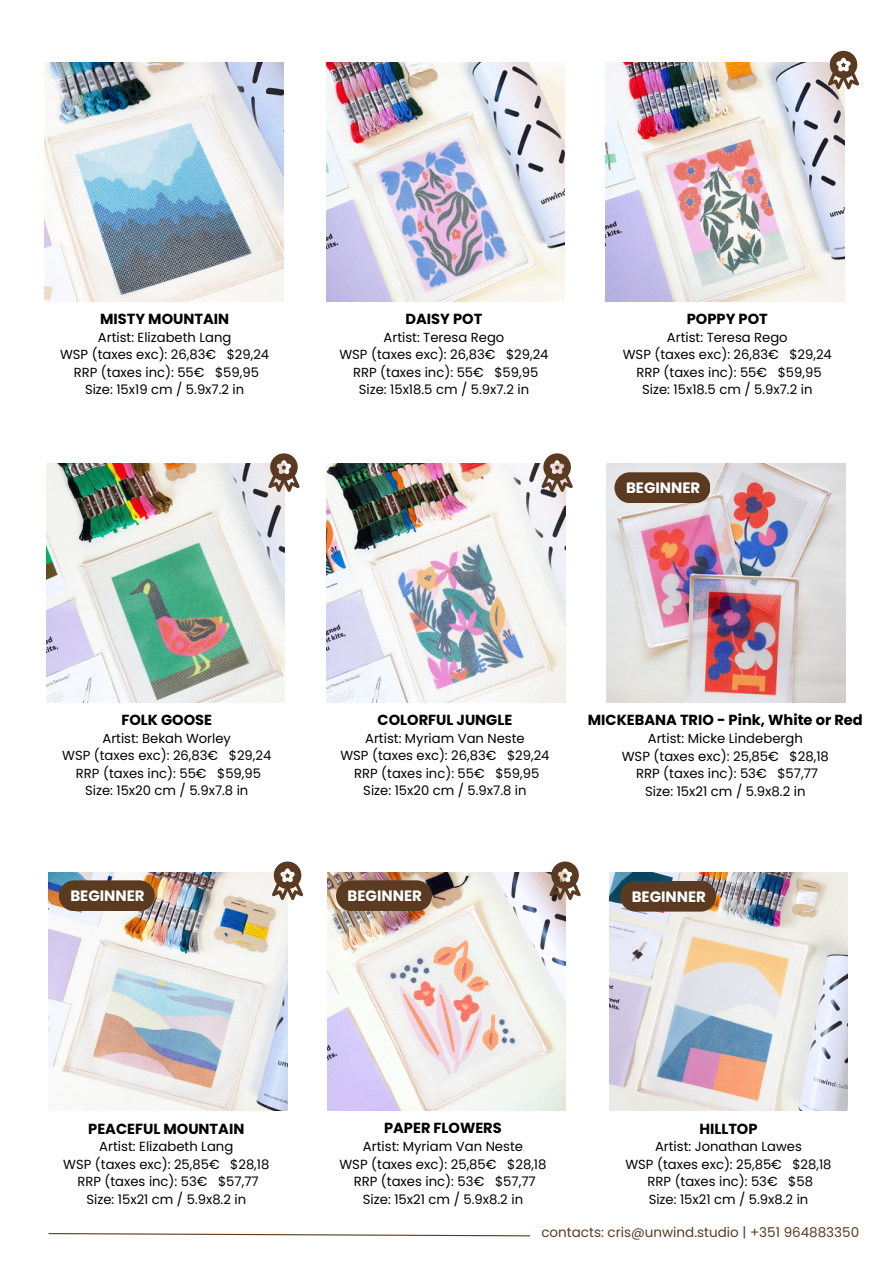
<style>
.page{position:relative;width:893px;height:1264px;background:#fff}
.page>*{position:absolute;margin:0;border:0;box-sizing:border-box;transform-origin:0 0}
.t1{font:700 15px "Poppins";color:#fff}
.t2{font:700 14.55px "Poppins";color:#000}
.t3{font:13.5px "Poppins";color:#5a3b21}
.t4{font:13.2px "Poppins";color:#000}
</style>
<div class="page">
<img style="left:45px;top:63px;width:238px;height:238px">
<img style="left:326px;top:63px;width:239px;height:238px">
<img style="left:606px;top:63px;width:238px;height:238px">
<img style="left:46px;top:463px;width:239px;height:239px">
<img style="left:327px;top:463px;width:238px;height:239px">
<svg style="left:827px;top:51px;width:32px;height:38px"></svg>
<svg style="left:48px;top:1233px;width:482px;height:3px"></svg>
<img style="left:607px;top:463px;width:238px;height:239px">
<img style="left:49px;top:872px;width:238px;height:238px">
<svg style="left:272px;top:861px;width:31px;height:38px"></svg>
<img style="left:327px;top:872px;width:239px;height:238px">
<svg style="left:549px;top:861px;width:31px;height:38px"></svg>
<img style="left:609px;top:872px;width:238px;height:238px">
<svg style="left:268px;top:453px;width:31px;height:38px"></svg>
<svg style="left:541px;top:453px;width:31px;height:38px"></svg>
<svg style="left:620px;top:880px;width:96px;height:31px"></svg>
<svg style="left:336px;top:880px;width:96px;height:31px"></svg>
<svg style="left:614px;top:472px;width:96px;height:31px"></svg>
<svg style="left:59px;top:880px;width:96px;height:31px"></svg>
<p class="t2" style="left:100px;top:309px;width:130px">MISTY MOUNTAIN</p>
<p class="t4" style="left:98px;top:328px;width:135px">Artist: Elizabeth Lang</p>
<p class="t4" style="left:60px;top:345px;width:210px">WSP (taxes exc): 26,83€ $29,24</p>
<p class="t4" style="left:74px;top:363px;width:186px">RRP (taxes inc): 55€ $59,95</p>
<p class="t4" style="left:85px;top:380px;width:161px">Size: 15x19 cm / 5.9x7.2 in</p>
<p class="t2" style="left:405px;top:309px;width:78px">DAISY POT</p>
<p class="t4" style="left:383px;top:328px;width:122px">Artist: Teresa Rego</p>
<p class="t4" style="left:339px;top:345px;width:210px">WSP (taxes exc): 26,83€ $29,24</p>
<p class="t4" style="left:353px;top:363px;width:186px">RRP (taxes inc): 55€ $59,95</p>
<p class="t4" style="left:359px;top:380px;width:172px">Size: 15x18.5 cm / 5.9x7.2 in</p>
<p class="t2" style="left:686px;top:309px;width:82px">POPPY POT</p>
<p class="t4" style="left:667px;top:328px;width:122px">Artist: Teresa Rego</p>
<p class="t4" style="left:622px;top:345px;width:210px">WSP (taxes exc): 26,83€ $29,24</p>
<p class="t4" style="left:636px;top:363px;width:186px">RRP (taxes inc): 55€ $59,95</p>
<p class="t4" style="left:642px;top:380px;width:172px">Size: 15x18.5 cm / 5.9x7.2 in</p>
<p class="t1" style="left:626px;top:477px;width:76px">BEGINNER</p>
<p class="t2" style="left:121px;top:710px;width:92px">FOLK GOOSE</p>
<p class="t4" style="left:102px;top:729px;width:130px">Artist: Bekah Worley</p>
<p class="t4" style="left:62px;top:746px;width:210px">WSP (taxes exc): 26,83€ $29,24</p>
<p class="t4" style="left:76px;top:764px;width:186px">RRP (taxes inc): 55€ $59,95</p>
<p class="t4" style="left:85px;top:781px;width:165px">Size: 15x20 cm / 5.9x7.8 in</p>
<p class="t1" style="left:70px;top:885px;width:76px">BEGINNER</p>
<p class="t2" style="left:377px;top:710px;width:136px">COLORFUL JUNGLE</p>
<p class="t4" style="left:365px;top:729px;width:161px">Artist: Myriam Van Neste</p>
<p class="t4" style="left:340px;top:746px;width:210px">WSP (taxes exc): 26,83€ $29,24</p>
<p class="t4" style="left:354px;top:764px;width:186px">RRP (taxes inc): 55€ $59,95</p>
<p class="t4" style="left:363px;top:781px;width:165px">Size: 15x20 cm / 5.9x7.8 in</p>
<p class="t2" style="left:588px;top:710px;width:276px">MICKEBANA TRIO - Pink, White or Red</p>
<p class="t4" style="left:647px;top:729px;width:156px">Artist: Micke Lindebergh</p>
<p class="t4" style="left:621px;top:746px;width:209px">WSP (taxes exc): 25,85€ $28,18</p>
<p class="t4" style="left:636px;top:764px;width:183px">RRP (taxes inc): 53€ $57,77</p>
<p class="t4" style="left:645px;top:782px;width:162px">Size: 15x21 cm / 5.9x8.2 in</p>
<p class="t1" style="left:347px;top:885px;width:76px">BEGINNER</p>
<p class="t1" style="left:631px;top:885px;width:76px">BEGINNER</p>
<p class="t2" style="left:88px;top:1118px;width:157px">PEACEFUL MOUNTAIN</p>
<p class="t4" style="left:99px;top:1137px;width:135px">Artist: Elizabeth Lang</p>
<p class="t4" style="left:63px;top:1154px;width:208px">WSP (taxes exc): 25,85€ $28,18</p>
<p class="t4" style="left:77px;top:1172px;width:183px">RRP (taxes inc): 53€ $57,77</p>
<p class="t4" style="left:86px;top:1189px;width:161px">Size: 15x21 cm / 5.9x8.2 in</p>
<p class="t2" style="left:384px;top:1117px;width:119px">PAPER FLOWERS</p>
<p class="t4" style="left:363px;top:1137px;width:162px">Artist: Myriam Van Neste</p>
<p class="t4" style="left:339px;top:1154px;width:208px">WSP (taxes exc): 25,85€ $28,18</p>
<p class="t4" style="left:353px;top:1172px;width:183px">RRP (taxes inc): 53€ $57,77</p>
<p class="t4" style="left:363px;top:1189px;width:162px">Size: 15x21 cm / 5.9x8.2 in</p>
<p class="t2" style="left:699px;top:1118px;width:60px">HILLTOP</p>
<p class="t4" style="left:655px;top:1137px;width:148px">Artist: Jonathan Lawes</p>
<p class="t4" style="left:625px;top:1154px;width:208px">WSP (taxes exc): 25,85€ $28,18</p>
<p class="t4" style="left:647px;top:1172px;width:167px">RRP (taxes inc): 53€ $58</p>
<p class="t4" style="left:648px;top:1189px;width:161px">Size: 15x21 cm / 5.9x8.2 in</p>
<p class="t3" style="left:541px;top:1222px;width:319px">contacts: cris@unwind.studio | +351 964883350</p>
</div>
